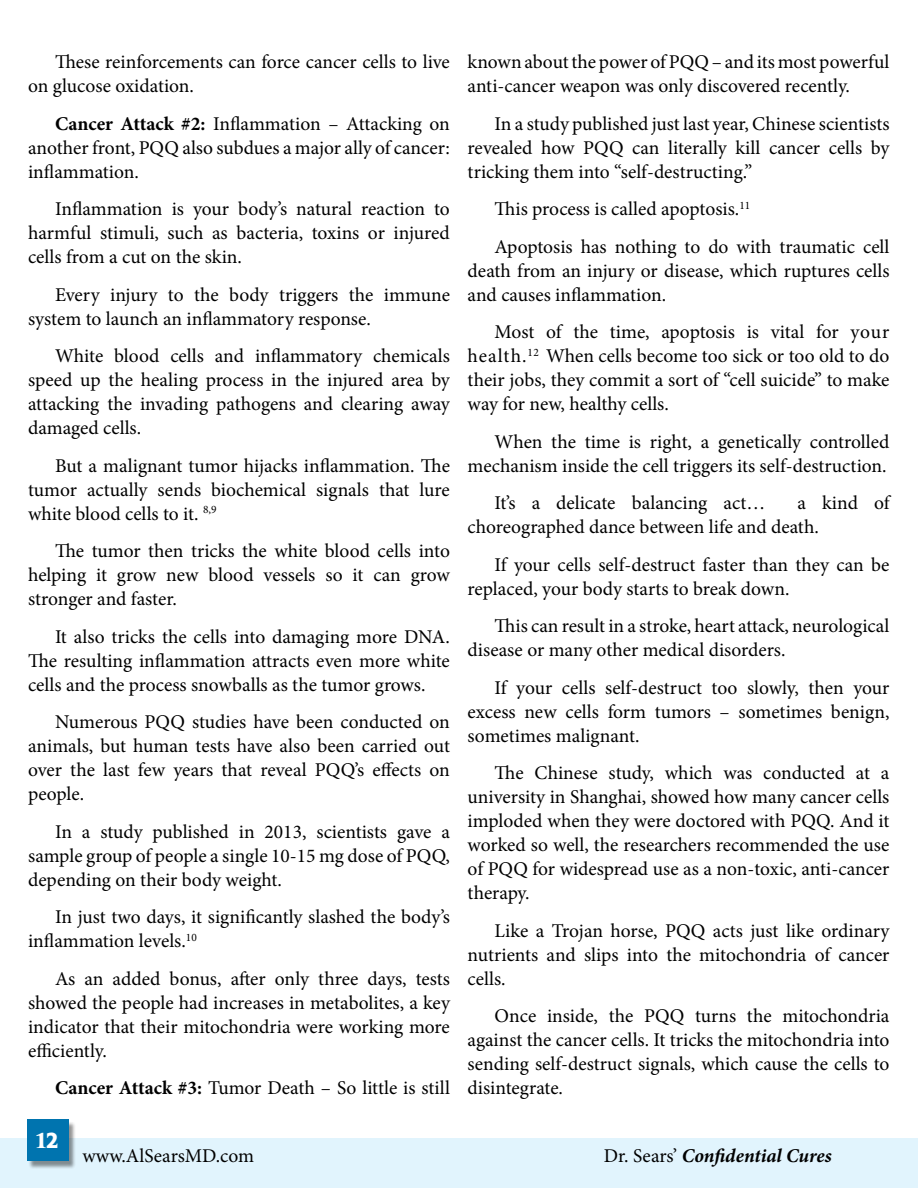
<style>
.page{position:relative;width:918px;height:1188px;background:#fff}
.page>*{position:absolute;margin:0;border:0;box-sizing:border-box;transform-origin:0 0}
.t1{font:19.5px/24px "Minion Pro";color:#000;text-align:justify}
.t2{font:italic 700 19.5px "Minion Pro";letter-spacing:-.005em;color:#000}
.t3{font:700 19.5px "Penumbra Serif Std";color:#fff}
.s1{font-weight:700}
.s2{font-weight:400;font-style:normal}
</style>
<div class="page">
<div style="left:0;top:1138px;width:918px;height:50px;background:#e1f4fd"></div>
<div style="left:28px;top:1121px;width:48px;height:48px;background:#000;opacity:.43"></div>
<div style="left:27px;top:1120px;width:41px;height:41px;background:#0074af"></div>
<p class="t1" style="left:28px;top:50px;width:423px;text-indent:27px">These reinforcements can force cancer cells to live on glucose oxidation.</p>
<p class="t1" style="left:28px;top:112px;width:423px;text-indent:27px"><span class="s1">Cancer Attack #2:</span> Inflammation – Attacking on another front, PQQ also subdues a major ally of cancer: inflammation.</p>
<p class="t1" style="left:28px;top:197px;width:423px;text-indent:27px">Inflammation is your body’s natural reaction to harmful stimuli, such as bacteria, toxins or injured cells from a cut on the skin.</p>
<p class="t1" style="left:28px;top:283px;width:423px;text-indent:27px">Every injury to the body triggers the immune system to launch an inflammatory response.</p>
<p class="t1" style="left:28px;top:344px;width:423px;text-indent:27px">White blood cells and inflammatory chemicals speed up the healing process in the injured area by attacking the invading pathogens and clearing away damaged cells.</p>
<p class="t1" style="left:28px;top:454px;width:423px;text-indent:27px">But a malignant tumor hijacks inflammation. The tumor actually sends biochemical signals that lure white blood cells to it. <sup>8,9</sup></p>
<p class="t1" style="left:28px;top:539px;width:423px;text-indent:27px">The tumor then tricks the white blood cells into helping it grow new blood vessels so it can grow stronger and faster.</p>
<p class="t1" style="left:28px;top:625px;width:423px;text-indent:27px">It also tricks the cells into damaging more DNA.<br>The resulting inflammation attracts even more white cells and the process snowballs as the tumor grows.</p>
<p class="t1" style="left:28px;top:710px;width:423px;text-indent:27px">Numerous PQQ studies have been conducted on animals, but human tests have also been carried out over the last few years that reveal PQQ’s effects on people.</p>
<p class="t1" style="left:28px;top:820px;width:423px;text-indent:27px">In a study published in 2013, scientists gave a sample group of people a single 10-15 mg dose of PQQ, depending on their body weight.</p>
<p class="t1" style="left:28px;top:905px;width:423px;text-indent:27px">In just two days, it significantly slashed the body’s inflammation levels.<sup>10</sup></p>
<p class="t1" style="left:28px;top:967px;width:423px;text-indent:27px">As an added bonus, after only three days, tests showed the people had increases in metabolites, a key indicator that their mitochondria were working more efficiently.</p>
<p class="t1" style="left:55px;top:1076px;width:396px"><span class="s1">Cancer Attack #3:</span> Tumor Death – So little is still</p>
<p class="t1" style="left:468px;top:50px;width:423px">known about the power of PQQ – and its most powerful anti-cancer weapon was only discovered recently.</p>
<p class="t1" style="left:468px;top:112px;width:423px;text-indent:27px">In a study published just last year, Chinese scientists revealed how PQQ can literally kill cancer cells by tricking them into “self-destructing.”</p>
<p class="t1" style="left:495px;top:190px;width:396px;line-height:37.5px">This process is called apoptosis.<sup>11<br></sup>Apoptosis has nothing to do with traumatic cell</p>
<p class="t1" style="left:468px;top:259px;width:423px">death from an injury or disease, which ruptures cells and causes inflammation.</p>
<p class="t1" style="left:468px;top:320px;width:423px;text-indent:27px">Most of the time, apoptosis is vital for your health.<sup>12</sup> When cells become too sick or too old to do their jobs, they commit a sort of “cell suicide” to make way for new, healthy cells.</p>
<p class="t1" style="left:468px;top:430px;width:423px;text-align:right">When the time is right, a genetically controlled mechanism inside the cell triggers its self-destruction.</p>
<p class="t1" style="left:495px;top:491px;width:272px">It’s a delicate balancing act…</p>
<p class="t1" style="left:468px;top:491px;width:423px;text-indent:330px">a kind of choreographed dance between life and death.</p>
<p class="t1" style="left:468px;top:553px;width:423px;text-indent:27px">If your cells self-destruct faster than they can be replaced, your body starts to break down.</p>
<p class="t1" style="left:468px;top:614px;width:423px;text-indent:27px">This can result in a stroke, heart attack, neurological disease or many other medical disorders.</p>
<p class="t1" style="left:468px;top:676px;width:423px;text-indent:27px">If your cells self-destruct too slowly, then your excess new cells form tumors – sometimes benign, sometimes malignant.</p>
<p class="t1" style="left:468px;top:761px;width:423px;text-indent:27px">The Chinese study, which was conducted at a university in Shanghai, showed how many cancer cells imploded when they were doctored with PQQ. And it worked so well, the researchers recommended the use of PQQ for widespread use as a non-toxic, anti-cancer therapy.</p>
<p class="t1" style="left:468px;top:919px;width:423px;text-indent:27px">Like a Trojan horse, PQQ acts just like ordinary nutrients and slips into the mitochondria of cancer cells.</p>
<p class="t1" style="left:468px;top:1004px;width:423px;text-indent:27px">Once inside, the PQQ turns the mitochondria against the cancer cells. It tricks the mitochondria into sending self-destruct signals, which cause the cells to disintegrate.</p>
<p class="t3" style="left:36px;top:1128px;width:24px">12</p>
<p class="t1" style="left:82px;top:1144px;width:173px">www.AlSearsMD.com</p>
<p class="t2" style="left:604px;top:1142px;width:229px"><span class="s2">Dr. Sears’</span> Confidential Cures</p>
</div>
